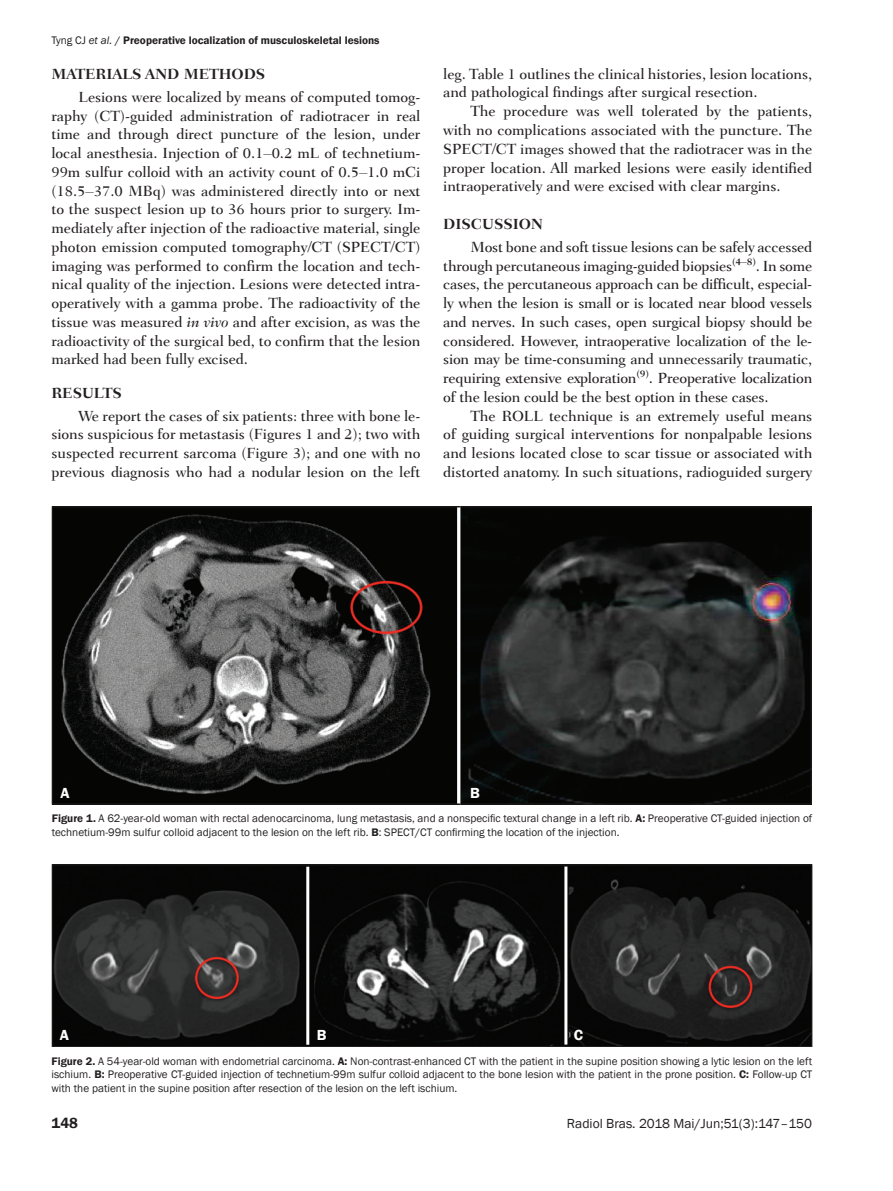
<style>
.page{position:relative;width:893px;height:1191px;background:#fff}
.page>*{position:absolute;margin:0;border:0;box-sizing:border-box;transform-origin:0 0}
.t1{font:500 15px/18.8px "Fairfield LT";letter-spacing:-.005em;color:#231f20;text-align:justify}
.t2{font:700 15px "Fairfield LT";letter-spacing:-.005em;color:#231f20}
.t3{font:600 15px "Franklin Gothic";color:#fff}
.t4{font:600 15px "Franklin Gothic";color:#231f20}
.t5{font:13.5px "Franklin Gothic";color:#231f20}
.t6{font:11.25px/13.5px "Franklin Gothic";color:#231f20}
.t7{font:600 11.25px "Franklin Gothic";color:#231f20}
.s1{font-weight:400}
.s2{font-weight:400;font-style:italic}
.s3{font-weight:500}
.s4{font-style:italic}
.s5{font-weight:600}
</style>
<div class="page">
<img style="left:54px;top:508px;width:755px;height:294px">
<hr style="left:457px;top:507px;width:3px;height:296px;background:#fff">
<img style="left:54px;top:866px;width:756px;height:178px">
<div style="left:52px;top:864px;width:760px;height:182px;border:1px solid #231f20"></div>
<hr style="left:306px;top:866px;width:3px;height:178px;background:#fff">
<hr style="left:564px;top:866px;width:3px;height:178px;background:#fff">
<p class="t7" style="left:51px;top:33px;width:330px"><span class="s1">Tyng CJ</span> <span class="s2">et al.</span> <span class="s3">/</span> Preoperative localization of musculoskeletal lesions</p>
<p class="t2" style="left:51px;top:65px;width:215px">MATERIALS AND METHODS</p>
<p class="t1" style="left:51px;top:88px;width:370px;text-indent:27px">Lesions were localized by means of computed tomog&shy;raphy (CT)-guided administration of radiotracer in real time and through direct puncture of the lesion, under local anesthesia. Injection of 0.1–0.2 mL of technetium-99m sulfur colloid with an activity count of 0.5–1.0 mCi (18.5–37.0 MBq) was administered directly into or next to the suspect lesion up to 36 hours prior to surgery. Im&shy;mediately after injection of the radioactive material, single photon emission computed tomography/CT (SPECT/CT) imaging was performed to confirm the location and tech&shy;nical quality of the injection. Lesions were detected intra&shy;operatively with a gamma probe. The radioactivity of the tissue was measured <span class="s4">in vivo</span> and after excision, as was the radioactivity of the surgical bed, to confirm that the lesion marked had been fully excised.</p>
<p class="t2" style="left:51px;top:384px;width:72px">RESULTS</p>
<p class="t1" style="left:51px;top:406px;width:370px;text-indent:27px">We report the cases of six patients: three with bone le&shy;sions suspicious for metastasis (Figures 1 and 2); two with suspected recurrent sarcoma (Figure 3); and one with no previous diagnosis who had a nodular lesion on the left</p>
<p class="t1" style="left:443px;top:64px;width:370px">leg. Table 1 outlines the clinical histories, lesion locations, and pathological findings after surgical resection.</p>
<p class="t1" style="left:443px;top:102px;width:370px;text-indent:27px">The procedure was well tolerated by the patients, with no complications associated with the puncture. The SPECT/CT images showed that the radiotracer was in the proper location. All marked lesions were easily identified intraoperatively and were excised with clear margins.</p>
<p class="t2" style="left:443px;top:215px;width:101px">DISCUSSION</p>
<p class="t1" style="left:443px;top:237px;width:370px;text-indent:27px">Most bone and soft tissue lesions can be safely accessed through percutaneous imaging-guided biopsies<sup>(4–8)</sup>. In some cases, the percutaneous approach can be difficult, especial&shy;ly when the lesion is small or is located near blood vessels and nerves. In such cases, open surgical biopsy should be considered. However, intraoperative localization of the le&shy;sion may be time-consuming and unnecessarily traumatic, requiring extensive exploration<sup>(9)</sup>. Preoperative localization of the lesion could be the best option in these cases.</p>
<p class="t1" style="left:443px;top:406px;width:370px;text-indent:27px">The ROLL technique is an extremely useful means of guiding surgical interventions for nonpalpable lesions and lesions located close to scar tissue or associated with distorted anatomy. In such situations, radioguided surgery</p>
<p class="t3" style="left:60px;top:783px;width:11px">A</p>
<p class="t3" style="left:470px;top:783px;width:11px">B</p>
<p class="t6" style="left:52px;top:812px;width:762px"><span class="s5">Figure 1.</span> A 62-year-old woman with rectal adenocarcinoma, lung metastasis, and a nonspecific textural change in a left rib. <span class="s5">A:</span> Preoperative CT-guided injection of technetium-99m sulfur colloid adjacent to the lesion on the left rib. <span class="s5">B</span>: SPECT/CT confirming the location of the injection.</p>
<p class="t3" style="left:60px;top:1025px;width:11px">A</p>
<p class="t3" style="left:317px;top:1025px;width:11px">B</p>
<p class="t3" style="left:574px;top:1025px;width:11px">C</p>
<p class="t6" style="left:51px;top:1054px;width:762px;text-align:justify"><span class="s5">Figure 2.</span> A 54-year-old woman with endometrial carcinoma. <span class="s5">A:</span> Non-contrast-enhanced CT with the patient in the supine position showing a lytic lesion on the left ischium. <span class="s5">B:</span> Preoperative CT-guided injection of technetium-99m sulfur colloid adjacent to the bone lesion with the patient in the prone position. <span class="s5">C:</span> Follow-up CT with the patient in the supine position after resection of the lesion on the left ischium.</p>
<p class="t4" style="left:51px;top:1113px;width:28px">148</p>
<p class="t5" style="left:567px;top:1114px;width:246px">Radiol Bras. 2018 Mai/Jun;51(3):147–150</p>
</div>
